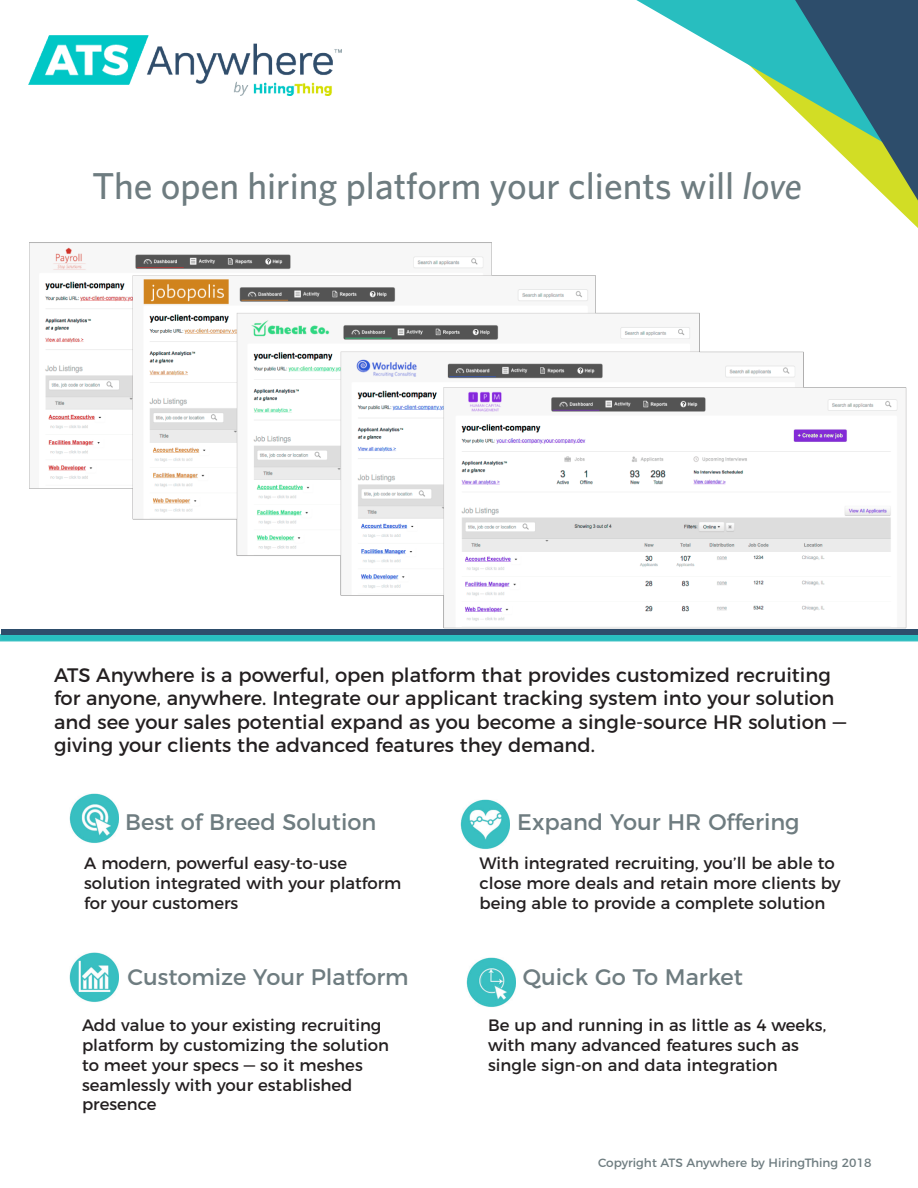
<style>
.page{position:relative;width:918px;height:1188px;background:#fff}
.page>*{position:absolute;margin:0;border:0;box-sizing:border-box;transform-origin:0 0}
.t1{font:500 37.5px "Whitney HTF";color:#6e7c80}
.t2{font:22.5px "Montserrat";color:#6e7c80}
.t3{font:19.5px/23.4px "Montserrat";color:#231f20}
.t4{font:16.5px/19.8px "Montserrat";color:#231f20}
.t5{font:12px "Montserrat";color:#6e7c80}
.s1{font-style:italic}
</style>
<div class="page">
<svg style="left:890px;top:201px;width:28px;height:27px"></svg>
<img style="left:28px;top:35px;width:313px;height:61px">
<svg style="left:636px;top:0;width:159px;height:110px"></svg>
<svg style="left:795px;top:0;width:123px;height:201px"></svg>
<img style="left:69px;top:953px;width:49px;height:49px">
<img style="left:69px;top:794px;width:49px;height:49px">
<img style="left:467px;top:958px;width:49px;height:49px">
<img style="left:460px;top:799px;width:49px;height:50px">
<img style="left:19px;top:242px;width:896px;height:400px">
<svg style="left:0;top:634px;width:918px;height:7px;background:#2bbebf"></svg>
<div style="left:2px;top:629px;width:916px;height:6px;background:#2d4d6b"></div>
<p class="t1" style="left:92px;top:164px;width:711px">The open hiring platform your clients will <span class="s1">love</span></p>
<p class="t3" style="left:54px;top:662px;width:794px">ATS Anywhere is a powerful, open platform that provides customized recruiting for anyone, anywhere. Integrate our applicant tracking system into your solution and see your sales potential expand as you become a single-source HR solution — giving your clients the advanced features they demand.</p>
<p class="t2" style="left:125px;top:804px;width:253px">Best of Breed Solution</p>
<p class="t4" style="left:84px;top:852px;width:319px">A modern, powerful easy-to-use solution integrated with your platform for your customers</p>
<p class="t2" style="left:517px;top:804px;width:284px">Expand Your HR Offering</p>
<p class="t4" style="left:480px;top:852px;width:362px">With integrated recruiting, you’ll be able to close more deals and retain more clients by being able to provide a complete solution</p>
<p class="t2" style="left:127px;top:959px;width:283px">Customize Your Platform</p>
<p class="t2" style="left:523px;top:959px;width:222px">Quick Go To Market</p>
<p class="t4" style="left:82px;top:1014px;width:308px">Add value to your existing recruiting platform by customizing the solution to meet your specs — so it meshes seamlessly with your established presence</p>
<p class="t4" style="left:488px;top:1014px;width:340px">Be up and running in as little as 4 weeks, with many advanced features such as single sign-on and data integration</p>
<p class="t5" style="left:598px;top:1153px;width:275px">Copyright ATS Anywhere by HiringThing 2018</p>
</div>
